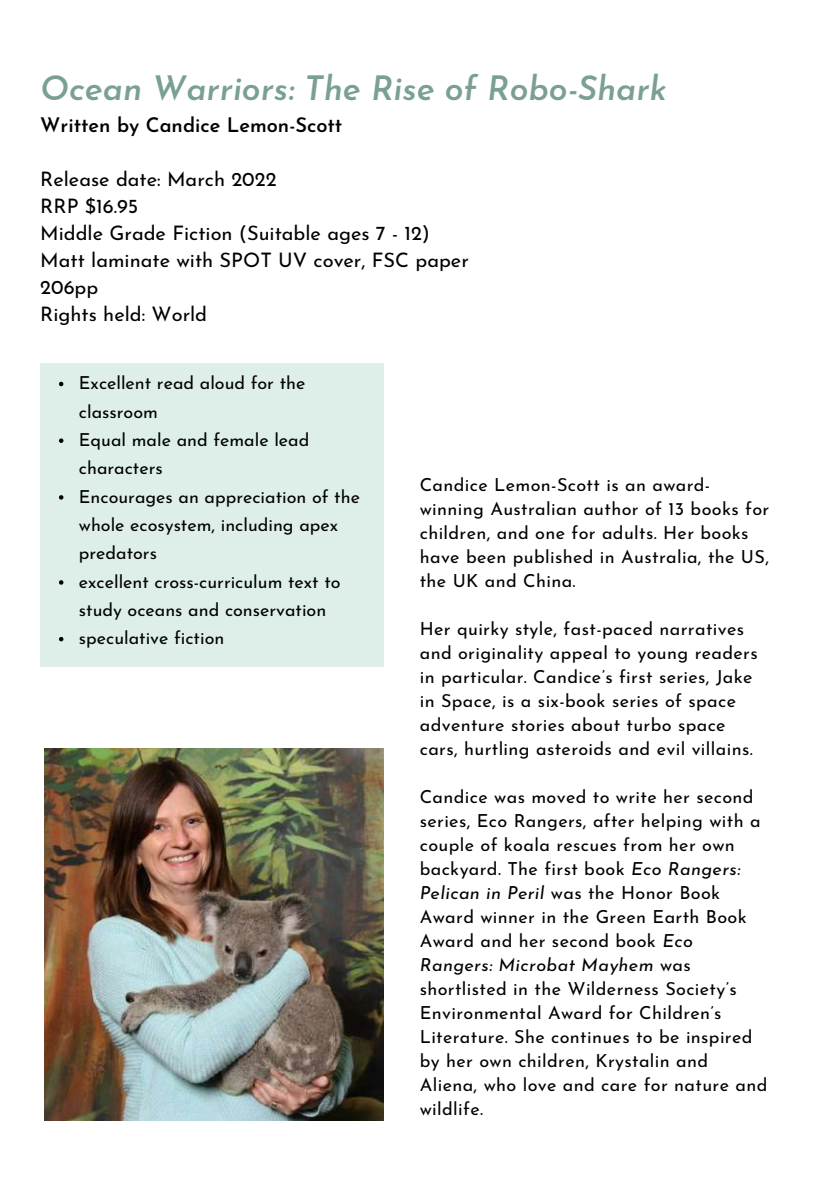
<style>
.page{position:relative;width:839px;height:1191px;background:#fff}
.page>*{position:absolute;margin:0;border:0;box-sizing:border-box;transform-origin:0 0}
.t1{font:italic 600 33.6px "Josefin Sans";color:#7a9f93}
.t2{font:20px/27px "Josefin Sans";color:#000}
.t3{font:600 20px "Josefin Sans";color:#000}
.t4{font:18px/24px "Josefin Sans";letter-spacing:.02em;color:#000}
.t5{font:18px/28.4px "Josefin Sans";color:#000}
.s1{font-style:italic}
</style>
<div class="page">
<img style="left:44px;top:749px;width:339px;height:372px">
<div style="left:40px;top:364px;width:343px;height:303px;background:#deefea"></div>
<svg style="left:59px;top:382px;width:4px;height:4px"></svg>
<svg style="left:59px;top:438px;width:4px;height:5px"></svg>
<svg style="left:59px;top:495px;width:4px;height:5px"></svg>
<svg style="left:59px;top:580px;width:4px;height:5px"></svg>
<svg style="left:59px;top:637px;width:4px;height:4px"></svg>
<h1 class="t1" style="left:40px;top:75px;width:628px">Ocean Warriors: The Rise of Robo-Shark</h1>
<p class="t3" style="left:40px;top:117px;width:303px">Written by Candice Lemon-Scott</p>
<p class="t2" style="left:40px;top:167px;width:430px">Release date: March 2022<br>RRP $16.95<br>Middle Grade Fiction (Suitable ages 7 - 12)<br>Matt laminate with SPOT UV cover, FSC paper<br>206pp<br>Rights held: World</p>
<p class="t5" style="left:79px;top:371px;width:282px">Excellent read aloud for the classroom<br>Equal male and female lead characters<br>Encourages an appreciation of the whole ecosystem, including apex predators<br>excellent cross-curriculum text to study oceans and conservation speculative fiction</p>
<p class="t4" style="left:420px;top:475px;width:351px">Candice Lemon-Scott is an award&shy;winning Australian author of 13 books for children, and one for adults. Her books have been published in Australia, the US, the UK and China.</p>
<p class="t4" style="left:420px;top:619px;width:339px">Her quirky style, fast-paced narratives and originality appeal to young readers in particular. Candice’s first series, Jake in Space, is a six-book series of space adventure stories about turbo space cars, hurtling asteroids and evil villains.</p>
<p class="t4" style="left:420px;top:787px;width:349px">Candice was moved to write her second series, Eco Rangers, after helping with a couple of koala rescues from her own backyard. The first book <span class="s1">Eco Rangers:<br>Pelican in Peril</span> was the Honor Book Award winner in the Green Earth Book Award and her second book <span class="s1">Eco Rangers: Microbat Mayhem</span> was shortlisted in the Wilderness Society’s Environmental Award for Children’s Literature. She continues to be inspired by her own children, Krystalin and Aliena, who love and care for nature and wildlife.</p>
</div>
